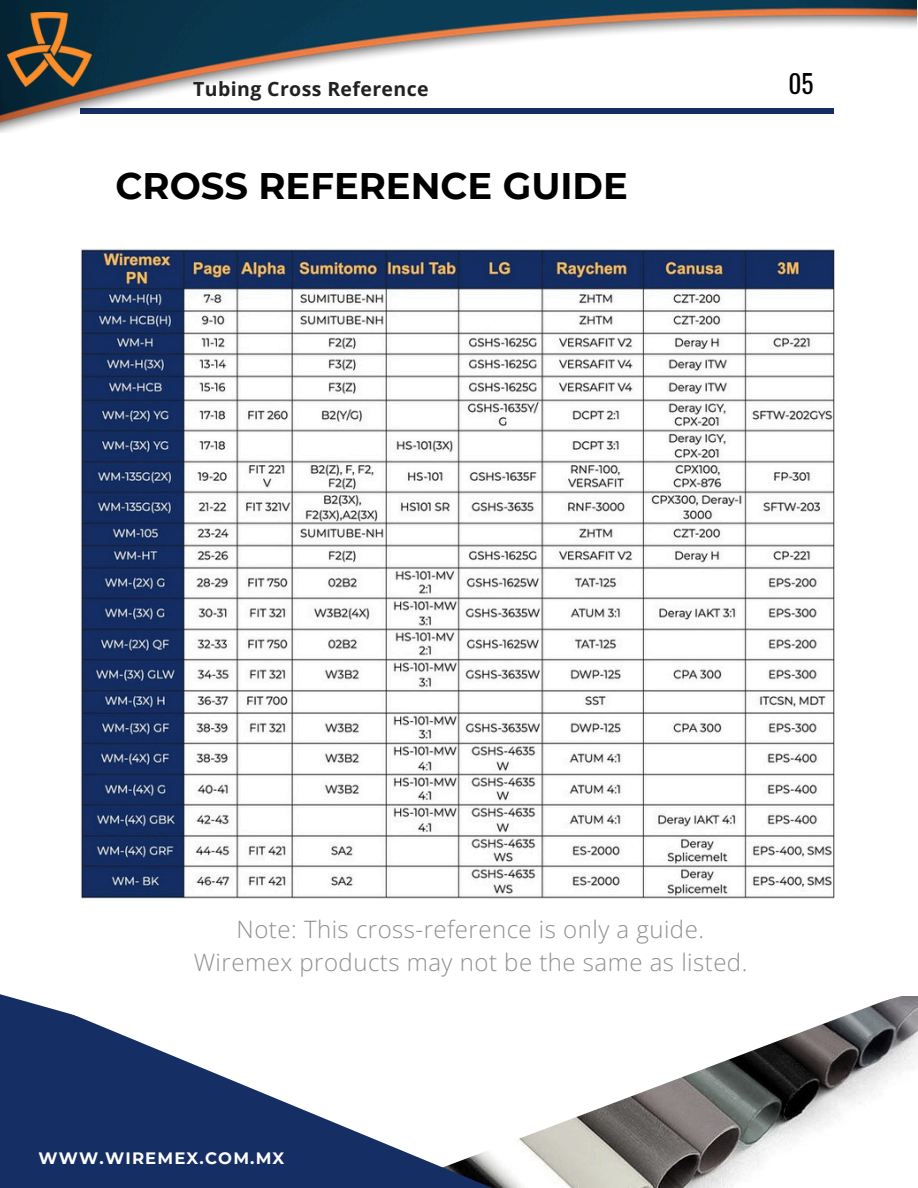
<style>
.page{position:relative;width:918px;height:1188px;background:#fff}
.page>*{position:absolute;margin:0;border:0;box-sizing:border-box;transform-origin:0 0}
.t1{font:700 36.9px "Montserrat";color:#000}
.t2{font:25.35px "Oswald";color:#000}
.t3{font:300 24px/32.7px "Open Sans";letter-spacing:.02em;color:#90908e;text-align:center}
.t4{font:700 19.5px "Open Sans";letter-spacing:.02em;color:#222}
.t5{font:700 16.5px "Montserrat";letter-spacing:.07em;color:#fdfdfd}
</style>
<div class="page">
<svg style="left:160px;top:612px;width:712px;height:576px"></svg>
<svg style="left:529px;top:928px;width:389px;height:163px"></svg>
<svg style="left:0;top:984px;width:492px;height:204px;fill:#152e64"></svg>
<svg style="left:0;top:930px;width:271px;height:135px"></svg>
<img style="left:81px;top:249px;width:753px;height:649px">
<img style="left:0;top:0;width:916px;height:132px">
<img style="left:7px;top:13px;width:85px;height:73px">
<h1 class="t4" style="left:193px;top:76px;width:237px">Tubing Cross Reference</h1>
<p class="t2" style="left:788px;top:64px;width:27px">05</p>
<p class="t1" style="left:116px;top:163px;width:514px">CROSS REFERENCE GUIDE</p>
<h2 class="t3" style="left:194px;top:913px;width:555px">Note: This cross-reference is only a guide.<br>Wiremex products may not be the same as listed.</h2>
<p class="t5" style="left:39px;top:1148px;width:247px">WWW.WIREMEX.COM.MX</p>
</div>
